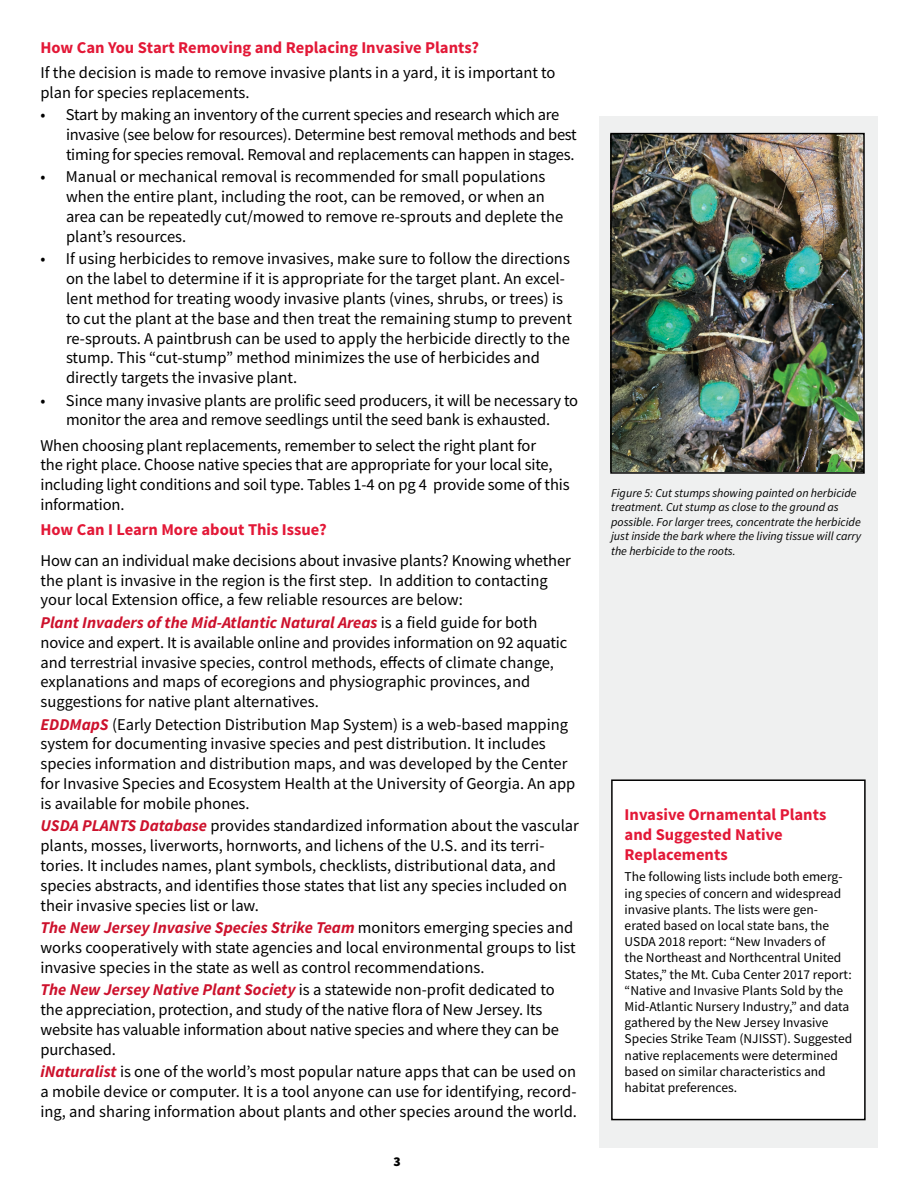
<style>
.page{position:relative;width:918px;height:1188px;background:#fff}
.page>*{position:absolute;margin:0;border:0;box-sizing:border-box;transform-origin:0 0}
.Body_Copy{font:16.5px/19.8px "Source Sans Pro";color:#000}
.Bullets{font:16.5px/19.8px "Source Sans Pro";letter-spacing:-.005em;color:#000}
.t1{font:700 16.5px/19.8px "Source Sans Pro";color:#e31837}
.t2{font:13.5px/16.2px "Source Sans Pro";color:#000}
.t3{font:900 13.5px "Source Sans Pro";color:#000}
.t4{font:italic 12px/14.4px "Source Sans Pro";color:#000}
.s1{font-weight:700;font-style:italic;color:#cd122d}
</style>
<div class="page">
<div style="left:599px;top:116px;width:279px;height:1032px;background:#eff0f0"></div>
<img style="left:613px;top:136px;width:249px;height:335px">
<div style="left:610px;top:133px;width:255px;height:341px;border:2px solid #000"></div>
<div style="left:612px;top:780px;width:253px;height:340px;background:#fff"></div>
<div style="left:611px;top:779px;width:255px;height:341px;border:2px solid #000"></div>
<h2 class="t1" style="left:40px;top:38px;width:440px">How Can You Start Removing and Replacing Invasive Plants?</h2>
<p class="Body_Copy" style="left:40px;top:63px;width:517px">If the decision is made to remove invasive plants in a yard, it is important to plan for species replacements.</p>
<p class="Bullets" style="left:66px;top:105px;width:512px;text-indent:-26px">• Start by making an inventory of the current species and research which are invasive (see below for resources). Determine best removal methods and best timing for species removal. Removal and replacements can happen in stages.</p>
<p class="Bullets" style="left:66px;top:167px;width:499px;text-indent:-26px">• Manual or mechanical removal is recommended for small populations when the entire plant, including the root, can be removed, or when an area can be repeatedly cut/mowed to remove re-sprouts and deplete the plant’s resources.</p>
<p class="Bullets" style="left:66px;top:249px;width:507px;text-indent:-26px">• If using herbicides to remove invasives, make sure to follow the directions on the label to determine if it is appropriate for the target plant. An excel&shy;lent method for treating woody invasive plants (vines, shrubs, or trees) is to cut the plant at the base and then treat the remaining stump to prevent re-sprouts. A paintbrush can be used to apply the herbicide directly to the stump. This “cut-stump” method minimizes the use of herbicides and directly targets the invasive plant.</p>
<p class="Bullets" style="left:40px;top:390px;width:539px;text-align:center">• Since many invasive plants are prolific seed producers, it will be necessary to monitor the area and remove seedlings until the seed bank is exhausted.</p>
<p class="Body_Copy" style="left:41px;top:435px;width:531px">When choosing plant replacements, remember to select the right plant for<br>the right place. Choose native species that are appropriate for your local site, including light conditions and soil type. Tables 1-4 on pg 4 provide some of this information.</p>
<h2 class="t1" style="left:41px;top:520px;width:288px">How Can I Learn More about This Issue?</h2>
<p class="Body_Copy" style="left:41px;top:550px;width:532px">How can an individual make decisions about invasive plants? Knowing whether the plant is invasive in the region is the first step. In addition to contacting your local Extension office, a few reliable resources are below:</p>
<p class="Body_Copy" style="left:41px;top:613px;width:528px"><span class="s1">Plant Invaders of the Mid-Atlantic Natural Areas</span> is a field guide for both novice and expert. It is available online and provides information on 92 aquatic and terrestrial invasive species, control methods, effects of climate change, explanations and maps of ecoregions and physiographic provinces, and suggestions for native plant alternatives.</p>
<p class="Body_Copy" style="left:41px;top:714px;width:536px"><span class="s1">EDDMapS</span> (Early Detection Distribution Map System) is a web-based mapping system for documenting invasive species and pest distribution. It includes species information and distribution maps, and was developed by the Center for Invasive Species and Ecosystem Health at the University of Georgia. An app is available for mobile phones.</p>
<p class="Body_Copy" style="left:41px;top:816px;width:540px"><span class="s1">USDA PLANTS Database</span> provides standardized information about the vascular plants, mosses, liverworts, hornworts, and lichens of the U.S. and its terri&shy;tories. It includes names, plant symbols, checklists, distributional data, and species abstracts, and identifies those states that list any species included on their invasive species list or law.</p>
<p class="Body_Copy" style="left:41px;top:918px;width:537px"><span class="s1">The New Jersey Invasive Species Strike Team</span> monitors emerging species and works cooperatively with state agencies and local environmental groups to list invasive species in the state as well as control recommendations.</p>
<p class="Body_Copy" style="left:41px;top:980px;width:520px"><span class="s1">The New Jersey Native Plant Society</span> is a statewide non-profit dedicated to the appreciation, protection, and study of the native flora of New Jersey. Its website has valuable information about native species and where they can be purchased.</p>
<p class="Body_Copy" style="left:41px;top:1062px;width:538px;text-align:justify"><span class="s1">iNaturalist</span> is one of the world’s most popular nature apps that can be used on a mobile device or computer. It is a tool anyone can use for identifying, record&shy;ing, and sharing information about plants and other species around the world.</p>
<p class="t3" style="left:394px;top:1152px;width:9px">3</p>
<p class="t4" style="left:611px;top:486px;width:252px">Figure 5: Cut stumps showing painted on herbicide treatment. Cut stump as close to the ground as possible. For larger trees, concentrate the herbicide just inside the bark where the living tissue will carry the herbicide to the roots.</p>
<p class="t1" style="left:625px;top:805px;width:203px">Invasive Ornamental Plants and Suggested Native<br>Replacements</p>
<p class="t2" style="left:625px;top:869px;width:229px">The following lists include both emerg&shy;ing species of concern and widespread invasive plants. The lists were gen&shy;erated based on local state bans, the USDA 2018 report: “New Invaders of<br>the Northeast and Northcentral United States,” the Mt. Cuba Center 2017 report: “Native and Invasive Plants Sold by the Mid-Atlantic Nursery Industry,” and data gathered by the New Jersey Invasive Species Strike Team (NJISST). Suggested native replacements were determined based on similar characteristics and habitat preferences.</p>
</div>
